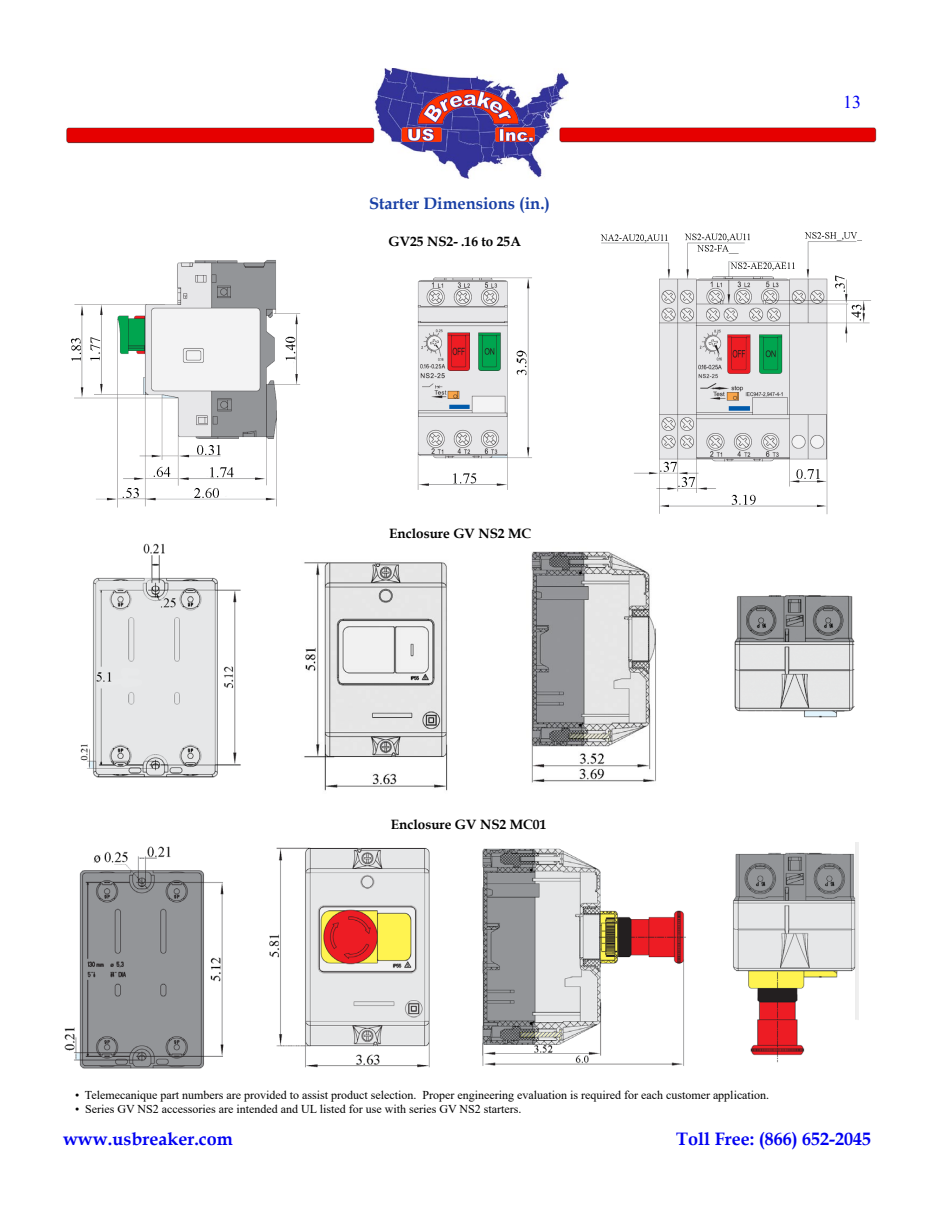
<style>
.page{position:relative;width:945px;height:1215px;background:#fff}
.page>*{position:absolute;margin:0;border:0;box-sizing:border-box;transform-origin:0 0}
.t1{font:700 18px "Book Antiqua";color:#0001f2}
.t2{font:18px "Times New Roman";color:#0001f2}
.t3{font:700 16.5px "Book Antiqua";color:#1940a5}
.t4{font:700 13.5px "Book Antiqua";color:#000}
.t5{font:12px "Times New Roman";color:#000}
</style>
<div class="page">
<img style="left:374px;top:69px;width:195px;height:110px">
<img style="left:66px;top:126px;width:310px;height:18px">
<img style="left:558px;top:126px;width:319px;height:18px">
<img style="left:402px;top:90px;width:133px;height:52px">
<img style="left:72px;top:260px;width:460px;height:248px">
<img style="left:600px;top:232px;width:271px;height:282px">
<img style="left:304px;top:551px;width:352px;height:240px">
<img style="left:734px;top:595px;width:121px;height:123px">
<img style="left:64px;top:846px;width:366px;height:223px">
<img style="left:482px;top:843px;width:377px;height:223px">
<img style="left:80px;top:543px;width:161px;height:235px">
<h2 class="t3" style="left:369px;top:192px;width:182px">Starter Dimensions (in.)</h2>
<p class="t4" style="left:388px;top:232px;width:134px">GV25 NS2- .16 to 25A</p>
<h1 class="t2" style="left:843px;top:90px;width:19px">13</h1>
<p class="t4" style="left:389px;top:524px;width:144px">Enclosure GV NS2 MC</p>
<p class="t4" style="left:391px;top:815px;width:157px">Enclosure GV NS2 MC01</p>
<p class="t5" style="left:75px;top:1086px;width:696px">• Telemecanique part numbers are provided to assist product selection. Proper engineering evaluation is required for each customer application.</p>
<p class="t5" style="left:75px;top:1101px;width:448px">• Series GV NS2 accessories are intended and UL listed for use with series GV NS2 starters.</p>
<h1 class="t1" style="left:63px;top:1127px;width:171px">www.usbreaker.com</h1>
<h1 class="t1" style="left:676px;top:1127px;width:196px">Toll Free: (866) 652-2045</h1>
</div>
